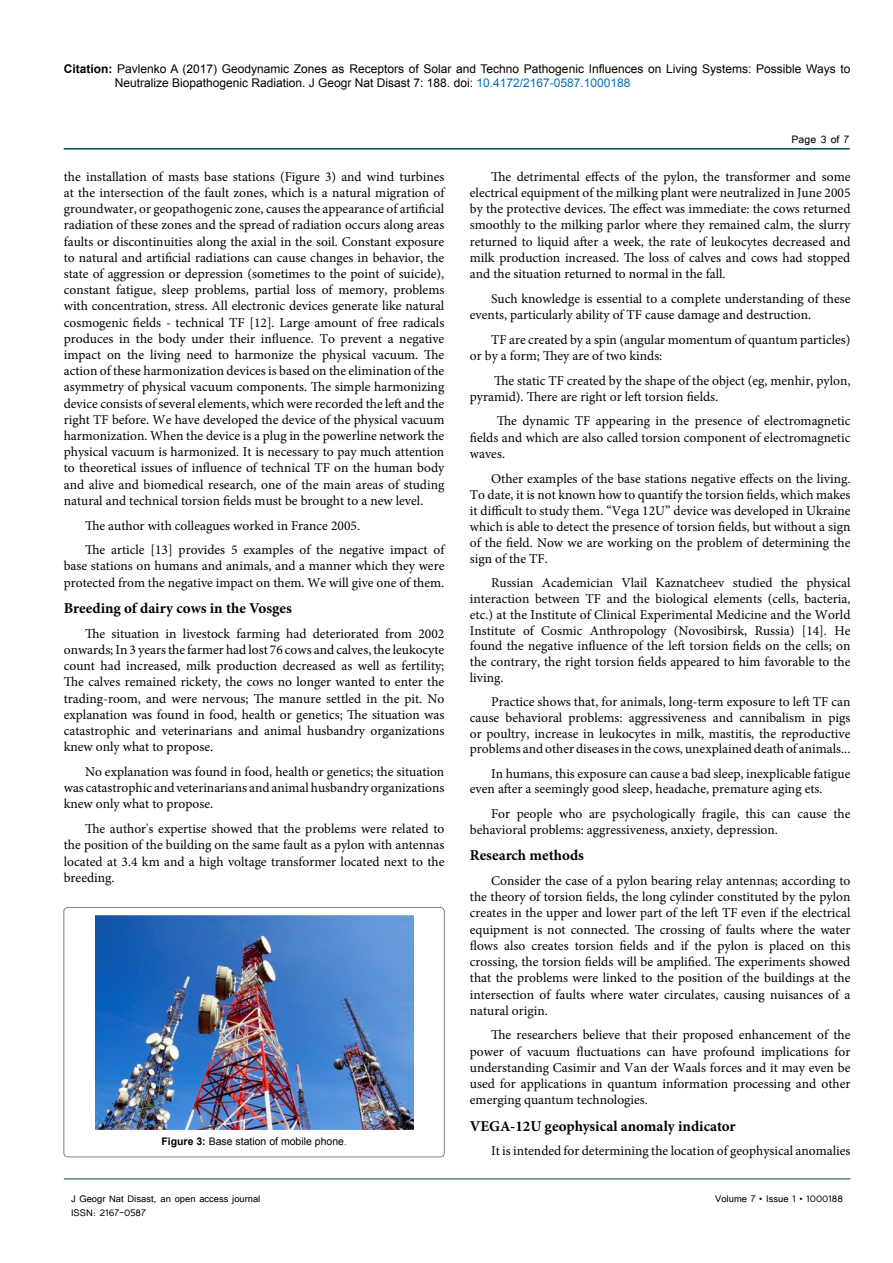
<style>
.page{position:relative;width:893px;height:1263px;background:#fff}
.page>*{position:absolute;margin:0;border:0;box-sizing:border-box;transform-origin:0 0}
.t1{font:700 15px "Minion Pro";color:#000}
.t2{font:13.5px/16.2px "Minion Pro";color:#000;text-align:justify}
.t3{font:13.5px "Tunga";color:#000}
.t4{font:12px/14.4px "Arial";color:#000}
.t5{font:12px "Tunga";color:#000}
.t6{font:10.5px "Arial";color:#000}
.s1{font-weight:700}
.s2{color:#0072bc}
.s3{font-family:"Times New Roman"}
</style>
<div class="page">
<hr style="left:64px;top:148px;width:786px;height:2px;background:#00455b">
<hr style="left:64px;top:1179px;width:786px;height:1px;background:#00455b">
<div style="left:64px;top:907px;width:380px;height:250px;border:1px solid #000;border-radius:4px"></div>
<img style="left:95px;top:916px;width:318px;height:213px">
<p class="t4" style="left:115px;top:61px;width:737px;text-indent:-51px"><span class="s1">Citation:</span> Pavlenko A (2017) Geodynamic Zones as Receptors of Solar and Techno Pathogenic Influences on Living Systems: Possible Ways to<br>Neutralize Biopathogenic Radiation. J Geogr Nat Disast 7: 188. doi: <span class="s2">10.4172/2167-0587.1000188</span></p>
<p class="t2" style="left:64px;top:168px;width:382px">the installation of masts base stations (Figure 3) and wind turbines at the intersection of the fault zones, which is a natural migration of groundwater, or geopathogenic zone, causes the appearance of artificial radiation of these zones and the spread of radiation occurs along areas faults or discontinuities along the axial in the soil. Constant exposure to natural and artificial radiations can cause changes in behavior, the state of aggression or depression (sometimes to the point of suicide), constant fatigue, sleep problems, partial loss of memory, problems with concentration, stress. All electronic devices generate like natural cosmogenic fields - technical TF [12]. Large amount of free radicals produces in the body under their influence. To prevent a negative impact on the living need to harmonize the physical vacuum. The action of these harmonization devices is based on the elimination of the asymmetry of physical vacuum components. The simple harmonizing device consists of several elements, which were recorded the left and the right TF before. We have developed the device of the physical vacuum harmonization. When the device is a plug in the powerline network the physical vacuum is harmonized. It is necessary to pay much attention to theoretical issues of influence of technical TF on the human body and alive and biomedical research, one of the main areas of studing natural and technical torsion fields must be brought to a new level.</p>
<p class="t2" style="left:85px;top:513px;width:361px;line-height:24.8px">The author with colleagues worked in France 2005.<br>The article [13] provides 5 examples of the negative impact of</p>
<p class="t2" style="left:64px;top:558px;width:382px">base stations on humans and animals, and a manner which they were protected from the negative impact on them. We will give one of them.</p>
<p class="t1" style="left:64px;top:598px;width:230px">Breeding of dairy cows in the Vosges</p>
<p class="t2" style="left:64px;top:625px;width:382px;text-indent:21px">The situation in livestock farming had deteriorated from 2002 onwards; In 3 years the farmer had lost 76 cows and calves, the leukocyte count had increased, milk production decreased as well as fertility; The calves remained rickety, the cows no longer wanted to enter the trading-room, and were nervous; The manure settled in the pit. No explanation was found in food, health or genetics; The situation was catastrophic and veterinarians and animal husbandry organizations knew only what to propose.</p>
<p class="t2" style="left:64px;top:764px;width:382px;text-indent:21px">No explanation was found in food, health or genetics; the situation was catastrophic and veterinarians and animal husbandry organizations knew only what to propose.</p>
<p class="t2" style="left:64px;top:821px;width:382px;text-indent:21px">The author's expertise showed that the problems were related to the position of the building on the same fault as a pylon with antennas located at 3.4 km and a high voltage transformer located next to the breeding.</p>
<p class="t6" style="left:161px;top:1134px;width:187px"><span class="s1">Figure 3:</span> Base station of mobile phone<span class="s3">.</span></p>
<p class="t3" style="left:792px;top:131px;width:59px">Page 3 of 7</p>
<p class="t2" style="left:470px;top:168px;width:382px;text-indent:21px">The detrimental effects of the pylon, the transformer and some electrical equipment of the milking plant were neutralized in June 2005 by the protective devices. The effect was immediate: the cows returned smoothly to the milking parlor where they remained calm, the slurry returned to liquid after a week, the rate of leukocytes decreased and milk production increased. The loss of calves and cows had stopped and the situation returned to normal in the fall.</p>
<p class="t2" style="left:470px;top:290px;width:382px;text-indent:21px">Such knowledge is essential to a complete understanding of these events, particularly ability of TF cause damage and destruction.</p>
<p class="t2" style="left:470px;top:331px;width:382px;text-indent:21px">TF are created by a spin (angular momentum of quantum particles) or by a form; They are of two kinds:</p>
<p class="t2" style="left:470px;top:372px;width:382px;text-indent:24px">The static TF created by the shape of the object (eg, menhir, pylon, pyramid). There are right or left torsion fields.</p>
<p class="t2" style="left:470px;top:413px;width:382px;text-indent:27px">The dynamic TF appearing in the presence of electromagnetic fields and which are also called torsion component of electromagnetic waves.</p>
<p class="t2" style="left:470px;top:470px;width:382px;text-indent:21px">Other examples of the base stations negative effects on the living.<br>To date, it is not known how to quantify the torsion fields, which makes it difficult to study them. “Vega 12U” device was developed in Ukraine which is able to detect the presence of torsion fields, but without a sign of the field. Now we are working on the problem of determining the sign of the TF.</p>
<p class="t2" style="left:470px;top:575px;width:382px;line-height:15.8px;text-indent:21px">Russian Academician Vlail Kaznatcheev studied the physical interaction between TF and the biological elements (cells, bacteria, etc.) at the Institute of Clinical Experimental Medicine and the World Institute of Cosmic Anthropology (Novosibirsk, Russia) [14]. He found the negative influence of the left torsion fields on the cells; on the contrary, the right torsion fields appeared to him favorable to the living.</p>
<p class="t2" style="left:470px;top:694px;width:382px;line-height:15.8px;text-indent:21px">Practice shows that, for animals, long-term exposure to left TF can cause behavioral problems: aggressiveness and cannibalism in pigs or poultry, increase in leukocytes in milk, mastitis, the reproductive problems and other diseases in the cows, unexplained death of animals...</p>
<p class="t2" style="left:470px;top:766px;width:382px;line-height:15.8px;text-indent:21px">In humans, this exposure can cause a bad sleep, inexplicable fatigue even after a seemingly good sleep, headache, premature aging ets.</p>
<p class="t2" style="left:470px;top:805px;width:382px;text-indent:21px">For people who are psychologically fragile, this can cause the behavioral problems: aggressiveness, anxiety, depression.</p>
<p class="t1" style="left:470px;top:845px;width:116px">Research methods</p>
<p class="t2" style="left:470px;top:873px;width:382px;text-indent:21px">Consider the case of a pylon bearing relay antennas; according to the theory of torsion fields, the long cylinder constituted by the pylon creates in the upper and lower part of the left TF even if the electrical equipment is not connected. The crossing of faults where the water flows also creates torsion fields and if the pylon is placed on this crossing, the torsion fields will be amplified. The experiments showed that the problems were linked to the position of the buildings at the intersection of faults where water circulates, causing nuisances of a natural origin.</p>
<p class="t2" style="left:470px;top:1027px;width:382px;text-indent:21px">The researchers believe that their proposed enhancement of the power of vacuum fluctuations can have profound implications for understanding Casimir and Van der Waals forces and it may even be used for applications in quantum information processing and other emerging quantum technologies.</p>
<p class="t1" style="left:470px;top:1115px;width:267px">VEGA-12U geophysical anomaly indicator</p>
<p class="t2" style="left:491px;top:1143px;width:361px">It is intended for determining the location of geophysical anomalies</p>
<p class="t5" style="left:71px;top:1190px;width:191px">J Geogr Nat Disast, an open access journal</p>
<p class="t5" style="left:715px;top:1190px;width:129px">Volume 7 • Issue 1 • 1000188</p>
<p class="t5" style="left:71px;top:1205px;width:76px">ISSN: 2167-0587</p>
</div>
